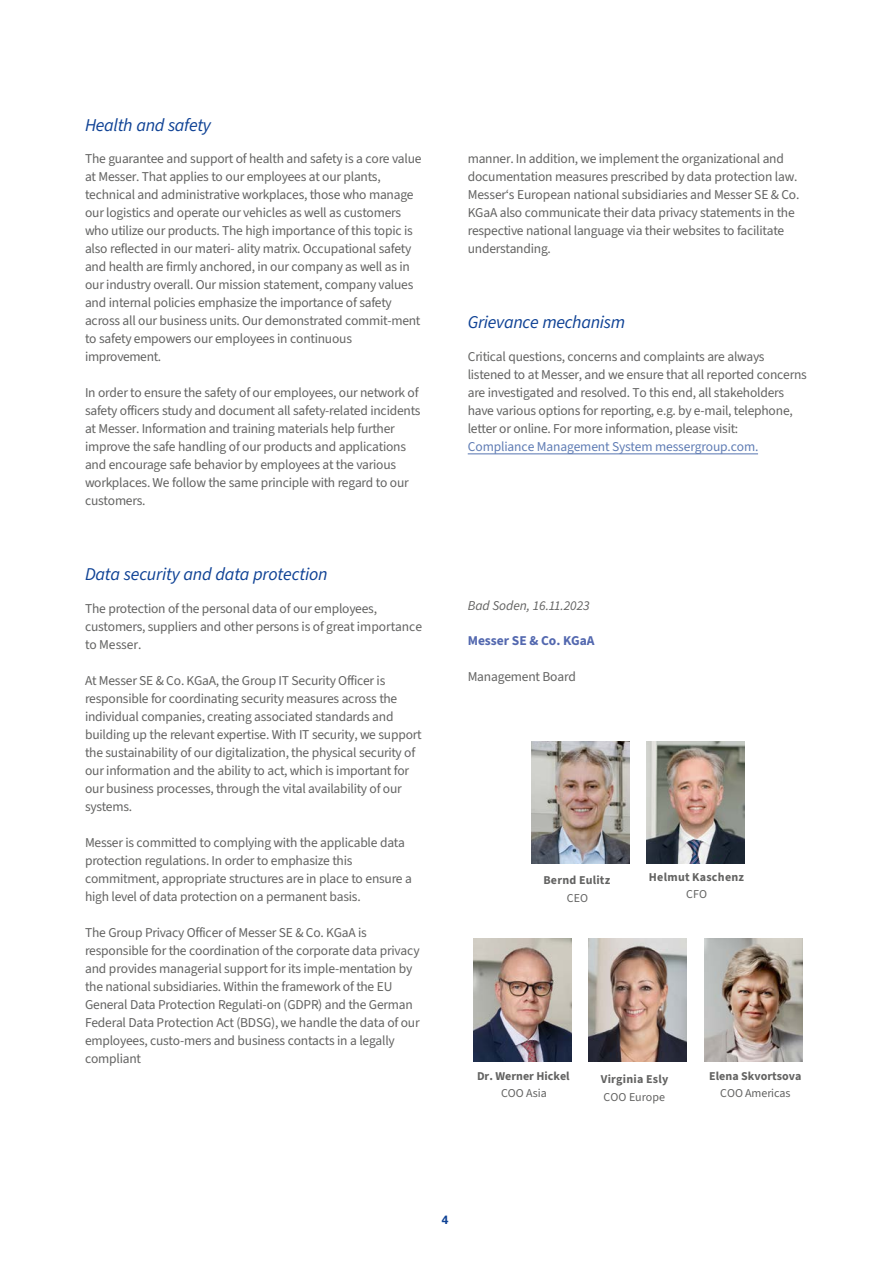
<style>
.page{position:relative;width:893px;height:1263px;background:#fff}
.page>*{position:absolute;margin:0;border:0;box-sizing:border-box;transform-origin:0 0}
.t1{font:italic 18px "Source Sans 3";letter-spacing:-.015em;color:#0f4295}
.t2{font:13.5px/18px "Source Sans 3";letter-spacing:-.015em;color:#636362}
.t3{font:13.5px "Source Sans 3";letter-spacing:-.01em;color:#5f7cb4}
.t4{font:italic 13.5px "Source Sans 3";color:#636362}
.t5{font:700 13.5px "Source Sans 3";color:#5368af}
.t6{font:700 12px "Source Sans 3";letter-spacing:.02em;color:#636362}
.t7{font:12px "Source Sans 3";color:#636362}
.t8{font:700 12px "Source Sans 3";color:#636362}
.t9{font:700 12px "Univers LT Pro 65";color:#0f4295}
</style>
<div class="page">
<hr style="left:468px;top:453px;width:290px;height:1px;background:#5f7cb4">
<img style="left:531px;top:741px;width:98px;height:122px">
<img style="left:646px;top:741px;width:98px;height:122px">
<img style="left:589px;top:939px;width:98px;height:122px">
<img style="left:473px;top:939px;width:98px;height:122px">
<img style="left:705px;top:939px;width:98px;height:122px">
<h1 class="t1" style="left:85px;top:114px;width:127px">Health and safety</h1>
<p class="t2" style="left:85px;top:150px;width:338px">The guarantee and support of health and safety is a core value at Messer. That applies to our employees at our plants, technical and administrative workplaces, those who manage our logistics and operate our vehicles as well as customers who utilize our products. The high importance of this topic is also reflected in our materi- ality matrix. Occupational safety and health are firmly anchored, in our company as well as in our industry overall. Our mission statement, company values and internal policies emphasize the importance of safety across all our business units. Our demonstrated commit-ment to safety empowers our employees in continuous improvement.</p>
<p class="t2" style="left:85px;top:384px;width:337px">In order to ensure the safety of our employees, our network of safety officers study and document all safety-related incidents at Messer. Information and training materials help further improve the safe handling of our products and applications and encourage safe behavior by employees at the various workplaces. We follow the same principle with regard to our customers.</p>
<h1 class="t1" style="left:85px;top:563px;width:244px">Data security and data protection</h1>
<p class="t2" style="left:85px;top:600px;width:339px">The protection of the personal data of our employees, customers, suppliers and other persons is of great importance to Messer.</p>
<p class="t2" style="left:85px;top:672px;width:338px">At Messer SE &amp; Co. KGaA, the Group IT Security Officer is responsible for coordinating security measures across the individual companies, creating associated standards and building up the relevant expertise. With IT security, we support the sustainability of our digitalization, the physical security of our information and the ability to act, which is important for our business processes, through the vital availability of our systems.</p>
<p class="t2" style="left:85px;top:834px;width:328px">Messer is committed to complying with the applicable data protection regulations. In order to emphasize this commitment, appropriate structures are in place to ensure a high level of data protection on a permanent basis.</p>
<p class="t2" style="left:85px;top:924px;width:336px">The Group Privacy Officer of Messer SE &amp; Co. KGaA is responsible for the coordination of the corporate data privacy and provides managerial support for its imple-mentation by the national subsidiaries. Within the framework of the EU General Data Protection Regulati-on (GDPR) and the German Federal Data Protection Act (BDSG), we handle the data of our employees, custo-mers and business contacts in a legally compliant</p>
<p class="t2" style="left:468px;top:150px;width:333px">manner. In addition, we implement the organizational and documentation measures prescribed by data protection law.<br>Messer‘s European national subsidiaries and Messer SE &amp; Co.<br>KGaA also communicate their data privacy statements in the respective national language via their websites to facilitate understanding.</p>
<h1 class="t1" style="left:468px;top:311px;width:159px">Grievance mechanism</h1>
<p class="t2" style="left:468px;top:348px;width:341px">Critical questions, concerns and complaints are always listened to at Messer, and we ensure that all reported concerns are investigated and resolved. To this end, all stakeholders have various options for reporting, e.g. by e-mail, telephone, letter or online. For more information, please visit:</p>
<p class="t3" style="left:468px;top:438px;width:292px">Compliance Management System messergroup.com.</p>
<p class="t4" style="left:468px;top:597px;width:123px">Bad Soden, 16.11.2023</p>
<p class="t5" style="left:468px;top:632px;width:128px">Messer SE &amp; Co. KGaA</p>
<p class="t2" style="left:468px;top:667px;width:110px">Management Board</p>
<p class="t6" style="left:543px;top:872px;width:68px">Bernd Eulitz</p>
<p class="t7" style="left:567px;top:890px;width:23px">CEO</p>
<p class="t6" style="left:649px;top:869px;width:97px">Helmut Kaschenz</p>
<p class="t7" style="left:686px;top:887px;width:22px">CFO</p>
<p class="t8" style="left:477px;top:1068px;width:94px">Dr. Werner Hickel</p>
<p class="t7" style="left:501px;top:1085px;width:47px">COO Asia</p>
<p class="t6" style="left:601px;top:1071px;width:69px">Virginia Esly</p>
<p class="t7" style="left:603px;top:1089px;width:63px">COO Europe</p>
<p class="t6" style="left:709px;top:1068px;width:94px">Elena Skvortsova</p>
<p class="t7" style="left:720px;top:1085px;width:72px">COO Americas</p>
<p class="t9" style="left:442px;top:1211px;width:8px">4</p>
</div>
